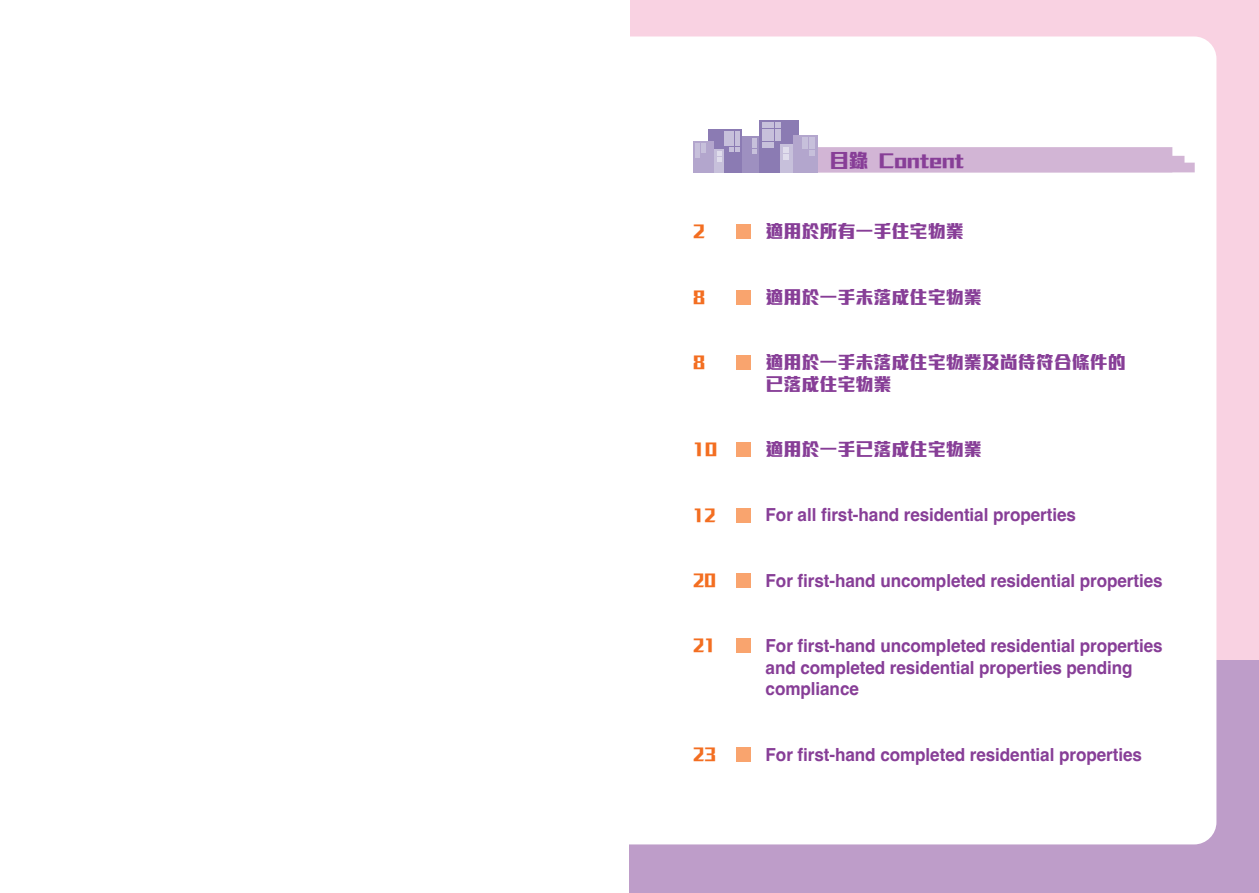
<style>
.page{position:relative;width:1259px;height:893px;background:#fff}
.page>*{position:absolute;margin:0;border:0;box-sizing:border-box;transform-origin:0 0}
.t1{font:800 19.5px "M Stiff Hei HK";color:#873e97}
.t2{font:700 18px/21.5px "Helvetica";letter-spacing:-.005em;color:#873e97;scale:.95 1}
.t3{font:800 18px/21.6px "M Stiff Hei HK";color:#873e97}
.t4{font:800 18px "M Stiff Hei HK";letter-spacing:-.005em;color:#f36e21;scale:.95 1}
.t5{font:800 18px "M Stiff Hei HK";letter-spacing:-.005em;color:#f36e21}
</style>
<div class="page">
<div style="left:629px;top:0;width:630px;height:893px;background:#f9d2e2"></div>
<div style="left:629px;top:660px;width:630px;height:233px;background:#be9dc9"></div>
<div style="left:43px;top:36px;width:1173px;height:808px;background:#fff;border-radius:22px"></div>
<svg style="left:759px;top:120px;width:40px;height:3px"></svg>
<div style="left:708px;top:129px;width:34px;height:44px;background:#8b7bb3"></div>
<div style="left:703px;top:149px;width:21px;height:24px;background:linear-gradient(to bottom,#bdb3d4,#bdb3d4)"></div>
<div style="left:693px;top:141px;width:20px;height:32px;background:#b3a6cd"></div>
<svg style="left:696px;top:143px;width:9px;height:15px"></svg>
<svg style="left:717px;top:123px;width:477px;height:50px"></svg>
<div style="left:736px;top:225px;width:14px;height:14px;background:#f9a46e"></div>
<div style="left:736px;top:290px;width:14px;height:15px;background:#f9a46e"></div>
<div style="left:736px;top:355px;width:14px;height:15px;background:#f9a46e"></div>
<div style="left:736px;top:442px;width:14px;height:15px;background:#f9a46e"></div>
<div style="left:736px;top:508px;width:14px;height:14px;background:#f9a46e"></div>
<div style="left:736px;top:573px;width:14px;height:15px;background:#f9a46e"></div>
<div style="left:736px;top:639px;width:14px;height:14px;background:#f9a46e"></div>
<div style="left:736px;top:747px;width:14px;height:15px;background:#f9a46e"></div>
<p class="t1" style="left:829px;top:147px;width:136px">目錄 Content</p>
<p class="t5" style="left:693px;top:219px;width:13px">2</p>
<p class="t3" style="left:765px;top:219px;width:200px">適用於所有一手住宅物業</p>
<p class="t5" style="left:693px;top:285px;width:13px">8</p>
<p class="t3" style="left:765px;top:284px;width:218px">適用於一手未落成住宅物業</p>
<p class="t5" style="left:693px;top:350px;width:13px">8</p>
<p class="t3" style="left:765px;top:350px;width:362px">適用於一手未落成住宅物業及尚待符合條件的已落成住宅物業</p>
<p class="t5" style="left:693px;top:437px;width:25px">10</p>
<p class="t3" style="left:765px;top:437px;width:218px">適用於一手已落成住宅物業</p>
<p class="t4" style="left:693px;top:503px;width:25px">12</p>
<p class="t2" style="left:765px;top:506px;width:328px">For all first-hand residential properties</p>
<p class="t4" style="left:693px;top:568px;width:25px">20</p>
<p class="t2" style="left:765px;top:572px;width:419px">For first-hand uncompleted residential properties</p>
<p class="t4" style="left:693px;top:633px;width:25px">21</p>
<p class="t2" style="left:765px;top:637px;width:419px">For first-hand uncompleted residential properties and completed residential properties pending compliance</p>
<p class="t4" style="left:693px;top:742px;width:25px">23</p>
<p class="t2" style="left:765px;top:746px;width:398px">For first-hand completed residential properties</p>
</div>
